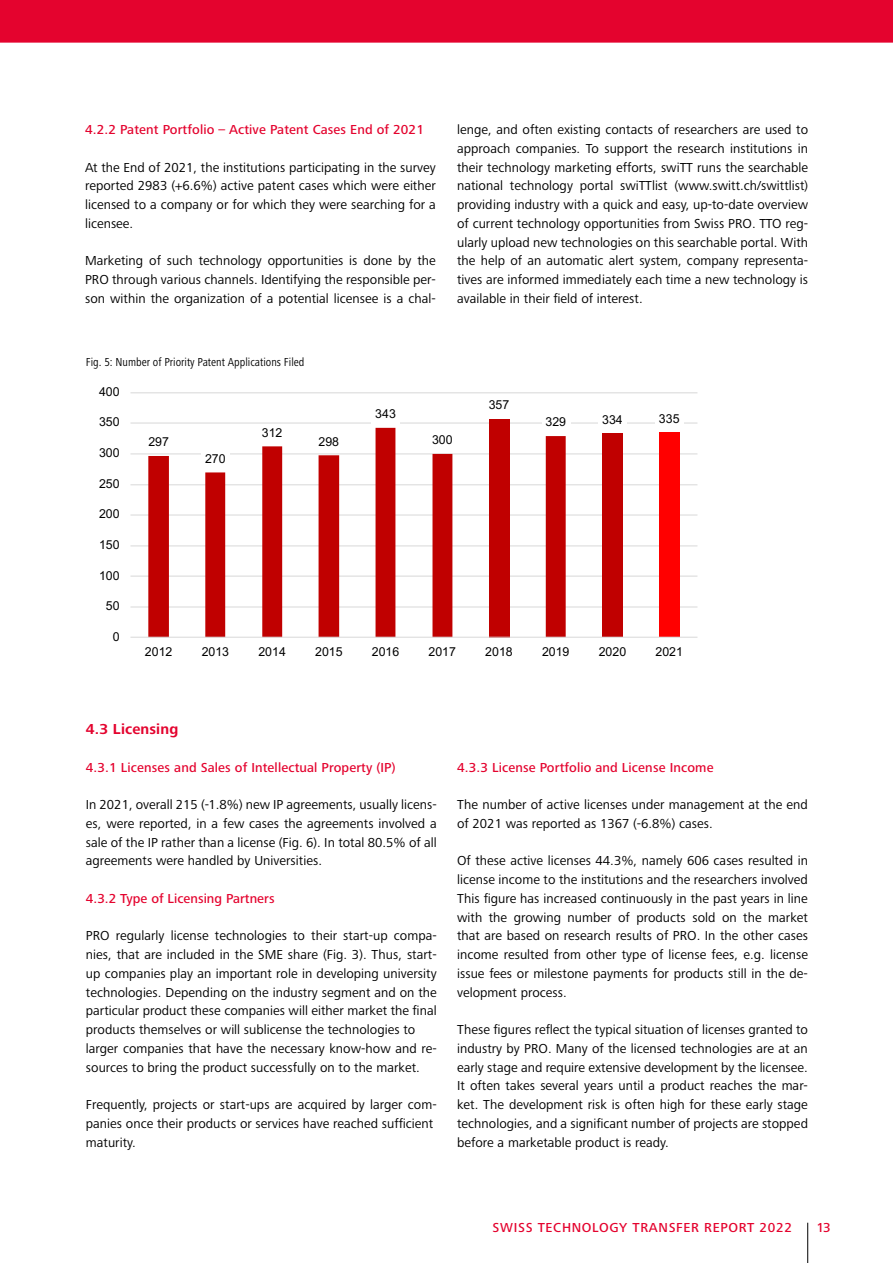
<style>
.page{position:relative;width:893px;height:1263px;background:#fff}
.page>*{position:absolute;margin:0;border:0;box-sizing:border-box;transform-origin:0 0}
.t1{font:700 15px "Frutiger Next Pro";letter-spacing:.01em;color:#e4032e}
.t2{font:13.5px/18.8px "Frutiger Next Pro";letter-spacing:.005em;color:#000;text-align:justify}
.t3{font:500 13.5px "Frutiger Next Pro";letter-spacing:.01em;color:#e4032e}
.t4{font:500 13.5px "Frutiger Next Pro";letter-spacing:.05em;color:#e4032e}
.t5{font:12.3px "Arial";color:#000}
.t6{font:condensed 12px "Frutiger Next Pro";color:#000}
</style>
<div class="page">
<div style="left:0;top:0;width:893px;height:43px;background:#e4032e"></div>
<hr style="left:807px;top:1223px;width:1px;height:40px;background:#000">
<hr style="left:130px;top:606px;width:567px;height:1px;background:#d9d9d9">
<hr style="left:130px;top:576px;width:567px;height:1px;background:#d9d9d9">
<hr style="left:130px;top:545px;width:567px;height:1px;background:#d9d9d9">
<hr style="left:130px;top:514px;width:567px;height:1px;background:#d9d9d9">
<hr style="left:130px;top:484px;width:567px;height:1px;background:#d9d9d9">
<hr style="left:130px;top:453px;width:567px;height:1px;background:#d9d9d9">
<hr style="left:130px;top:422px;width:567px;height:1px;background:#d9d9d9">
<hr style="left:130px;top:392px;width:567px;height:1px;background:#d9d9d9">
<div style="left:489px;top:419px;width:20px;height:218px;background:#c00000"></div>
<div style="left:602px;top:433px;width:21px;height:204px;background:#c00000"></div>
<div style="left:659px;top:433px;width:21px;height:204px;background:#f00"></div>
<svg style="left:148px;top:428px;width:418px;height:209px"></svg>
<hr style="left:130px;top:637px;width:567px;height:1px;background:#d9d9d9">
<div style="left:144px;top:433px;width:29px;height:19px;background:#fff"></div>
<div style="left:201px;top:450px;width:29px;height:18px;background:#fff"></div>
<div style="left:257px;top:424px;width:29px;height:18px;background:#fff"></div>
<div style="left:314px;top:433px;width:29px;height:18px;background:#fff"></div>
<div style="left:371px;top:405px;width:29px;height:19px;background:#fff"></div>
<div style="left:428px;top:431px;width:29px;height:19px;background:#fff"></div>
<div style="left:542px;top:413px;width:28px;height:19px;background:#fff"></div>
<div style="left:598px;top:411px;width:29px;height:18px;background:#fff"></div>
<div style="left:655px;top:410px;width:29px;height:18px;background:#fff"></div>
<p class="t3" style="left:85px;top:122px;width:340px">4.2.2 Patent Portfolio – Active Patent Cases End of 2021</p>
<p class="t2" style="left:85px;top:158px;width:352px">At the End of 2021, the institutions participating in the survey reported 2983 (+6.6%) active patent cases which were either licensed to a company or for which they were searching for a licensee.</p>
<p class="t2" style="left:85px;top:251px;width:352px">Marketing of such technology opportunities is done by the PRO through various channels. Identifying the responsible per&shy;son within the organization of a potential licensee is a chal-</p>
<p class="t6" style="left:86px;top:355px;width:220px">Fig. 5: Number of Priority Patent Applications Filed</p>
<p class="t5" style="left:99px;top:383px;width:22px">400</p>
<p class="t2" style="left:457px;top:120px;width:353px">lenge, and often existing contacts of researchers are used to approach companies. To support the research institutions in their technology marketing efforts, swiTT runs the searchable national technology portal swiTTlist (www.switt.ch/swittlist) providing industry with a quick and easy, up-to-date overview of current technology opportunities from Swiss PRO. TTO reg&shy;ularly upload new technologies on this searchable portal. With the help of an automatic alert system, company representa&shy;tives are informed immediately each time a new technology is available in their field of interest.</p>
<p class="t5" style="left:99px;top:414px;width:22px">350</p>
<p class="t5" style="left:99px;top:445px;width:22px">300</p>
<p class="t5" style="left:99px;top:475px;width:22px">250</p>
<p class="t5" style="left:99px;top:506px;width:22px">200</p>
<p class="t5" style="left:99px;top:536px;width:22px">150</p>
<p class="t5" style="left:99px;top:567px;width:22px">100</p>
<p class="t5" style="left:106px;top:598px;width:15px">50</p>
<p class="t5" style="left:113px;top:628px;width:8px">0</p>
<p class="t5" style="left:148px;top:434px;width:22px">297</p>
<p class="t5" style="left:205px;top:450px;width:22px">270</p>
<p class="t5" style="left:262px;top:425px;width:22px">312</p>
<p class="t5" style="left:319px;top:433px;width:22px">298</p>
<p class="t5" style="left:375px;top:405px;width:22px">343</p>
<p class="t5" style="left:432px;top:431px;width:22px">300</p>
<p class="t5" style="left:489px;top:396px;width:22px">357</p>
<p class="t5" style="left:545px;top:414px;width:22px">329</p>
<p class="t5" style="left:602px;top:411px;width:22px">334</p>
<p class="t5" style="left:659px;top:410px;width:22px">335</p>
<p class="t5" style="left:145px;top:643px;width:29px">2012</p>
<p class="t5" style="left:202px;top:643px;width:29px">2013</p>
<p class="t5" style="left:258px;top:643px;width:29px">2014</p>
<p class="t5" style="left:315px;top:643px;width:29px">2015</p>
<p class="t5" style="left:372px;top:643px;width:29px">2016</p>
<p class="t5" style="left:429px;top:643px;width:29px">2017</p>
<p class="t5" style="left:485px;top:643px;width:29px">2018</p>
<p class="t5" style="left:542px;top:643px;width:29px">2019</p>
<p class="t5" style="left:599px;top:643px;width:29px">2020</p>
<p class="t5" style="left:655px;top:643px;width:29px">2021</p>
<p class="t1" style="left:86px;top:720px;width:94px">4.3 Licensing</p>
<p class="t3" style="left:86px;top:759px;width:311px">4.3.1 Licenses and Sales of Intellectual Property (IP)</p>
<p class="t2" style="left:86px;top:795px;width:352px">In 2021, overall 215 (-1.8%) new IP agreements, usually licens&shy;es, were reported, in a few cases the agreements involved a sale of the IP rather than a license (Fig. 6). In total 80.5% of all agreements were handled by Universities.</p>
<p class="t3" style="left:86px;top:890px;width:190px">4.3.2 Type of Licensing Partners</p>
<p class="t2" style="left:86px;top:926px;width:352px;text-align:left">PRO regularly license technologies to their start-up compa&shy;nies, that are included in the SME share (Fig. 3). Thus, start&shy;up companies play an important role in developing university technologies. Depending on the industry segment and on the particular product these companies will either market the final products themselves or will sublicense the technologies to larger companies that have the necessary know-how and re&shy;sources to bring the product successfully on to the market.</p>
<p class="t2" style="left:86px;top:1095px;width:352px;text-align:left">Frequently, projects or start-ups are acquired by larger com&shy;panies once their products or services have reached sufficient maturity.</p>
<p class="t3" style="left:457px;top:759px;width:258px">4.3.3 License Portfolio and License Income</p>
<p class="t2" style="left:457px;top:795px;width:352px">The number of active licenses under management at the end of 2021 was reported as 1367 (-6.8%) cases.</p>
<p class="t2" style="left:457px;top:851px;width:352px">Of these active licenses 44.3%, namely 606 cases resulted in license income to the institutions and the researchers involved This figure has increased continuously in the past years in line with the growing number of products sold on the market that are based on research results of PRO. In the other cases income resulted from other type of license fees, e.g. license issue fees or milestone payments for products still in the de&shy;velopment process.</p>
<p class="t2" style="left:457px;top:1020px;width:352px">These figures reflect the typical situation of licenses granted to industry by PRO. Many of the licensed technologies are at an early stage and require extensive development by the licensee.<br>It often takes several years until a product reaches the mar&shy;ket. The development risk is often high for these early stage technologies, and a significant number of projects are stopped before a marketable product is ready.</p>
<p class="t4" style="left:493px;top:1220px;width:301px">SWISS TECHNOLOGY TRANSFER REPORT 2022</p>
<p class="t3" style="left:816px;top:1220px;width:16px">13</p>
</div>
